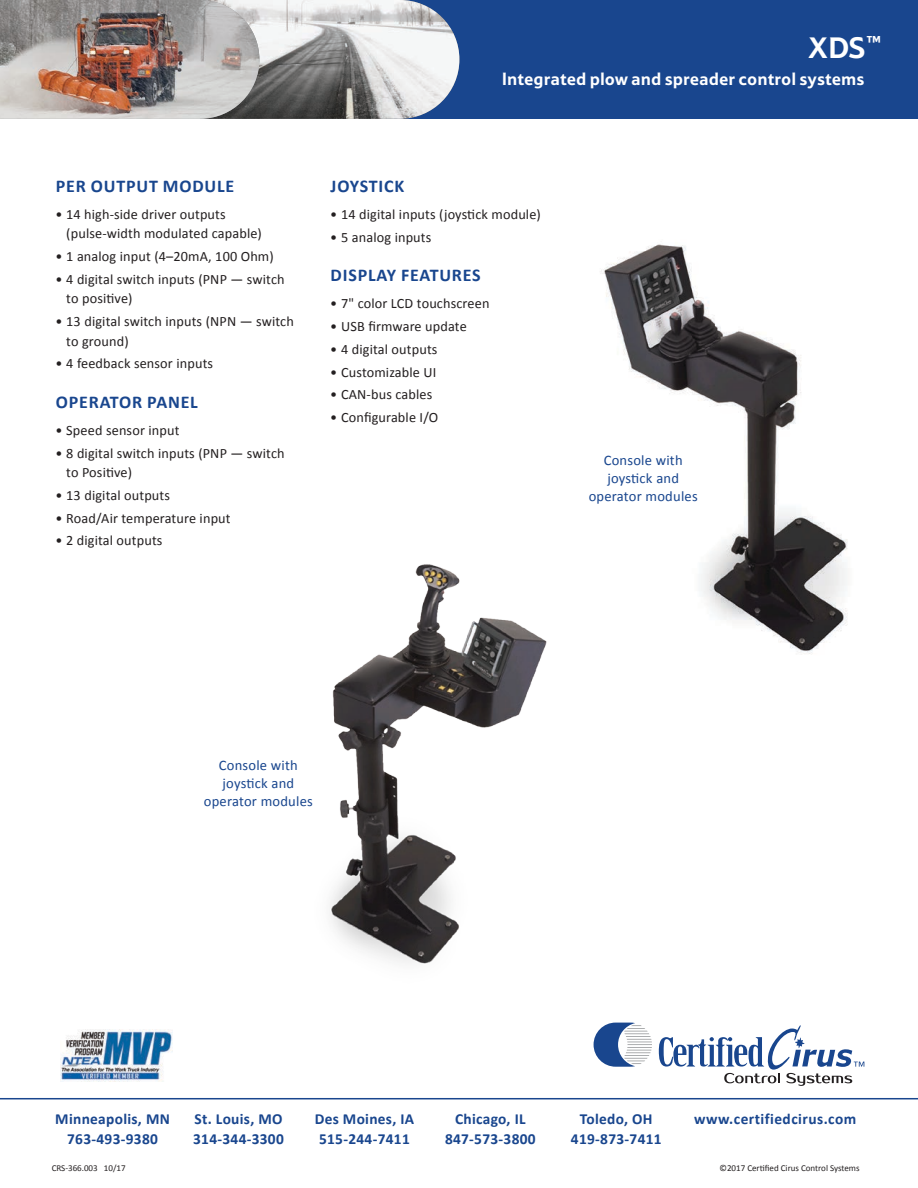
<style>
.page{position:relative;width:918px;height:1188px;background:#fff}
.page>*{position:absolute;margin:0;border:0;box-sizing:border-box;transform-origin:0 0}
.t1{font:700 30px "Tesco";color:#fff}
.subhead{font:700 18px "Calibri";letter-spacing:.045em;color:#19468e}
.t2{font:700 18px "Tesco";color:#fff}
.t3{font:700 15.3px/19.2px "Calibri";letter-spacing:.02em;color:#19468e;text-align:center}
.t4{font:14.55px/18px "Calibri";letter-spacing:.015em;color:#19468e;text-align:center}
.bullets{font:14.25px/19.5px "Calibri";letter-spacing:.01em;color:#231f20}
.t5{font:9px "Calibri";color:#231f20}
</style>
<div class="page">
<img style="left:600px;top:244px;width:248px;height:410px">
<img style="left:330px;top:564px;width:217px;height:400px">
<div style="left:387px;top:0;width:531px;height:119px;background:#19468e"></div>
<svg style="left:259px;top:0;width:200px;height:119px"></svg>
<img style="left:0;top:0;width:259px;height:119px">
<img style="left:60px;top:1030px;width:113px;height:51px">
<hr style="left:0;top:1098px;width:918px;height:1px;background:#19468e">
<svg style="left:594px;top:1023px;width:58px;height:44px"></svg>
<svg style="left:659px;top:1025px;width:205px;height:61px"></svg>
<p class="subhead" style="left:56px;top:174px;width:180px">PER OUTPUT MODULE</p>
<p class="bullets" style="left:66px;top:204px;width:197px;text-indent:-11px">• 14 high-side driver outputs (pulse-width modulated capable)</p>
<p class="bullets" style="left:55px;top:247px;width:220px">• 1 analog input (4–20mA, 100 Ohm)</p>
<p class="bullets" style="left:66px;top:269px;width:220px;text-indent:-11px">• 4 digital switch inputs (PNP — switch to positive)</p>
<p class="bullets" style="left:66px;top:312px;width:229px;text-indent:-11px">• 13 digital switch inputs (NPN — switch to ground)</p>
<p class="bullets" style="left:55px;top:354px;width:159px">• 4 feedback sensor inputs</p>
<p class="subhead" style="left:56px;top:390px;width:144px">OPERATOR PANEL</p>
<p class="bullets" style="left:55px;top:421px;width:126px">• Speed sensor input</p>
<p class="bullets" style="left:66px;top:443px;width:220px;text-indent:-11px">• 8 digital switch inputs (PNP — switch to Positive)</p>
<p class="bullets" style="left:55px;top:486px;width:116px">• 13 digital outputs</p>
<p class="bullets" style="left:55px;top:508px;width:177px">• Road/Air temperature input</p>
<p class="bullets" style="left:55px;top:531px;width:109px">• 2 digital outputs</p>
<p class="t1" style="left:808px;top:30px;width:74px">XDS<sup>™</sup></p>
<p class="t2" style="left:502px;top:68px;width:365px">Integrated plow and spreader control systems</p>
<p class="subhead" style="left:331px;top:174px;width:75px">JOYSTICK</p>
<p class="bullets" style="left:330px;top:204px;width:212px">• 14 digital inputs (joystick module)</p>
<p class="bullets" style="left:330px;top:227px;width:103px">• 5 analog inputs</p>
<p class="subhead" style="left:331px;top:264px;width:152px">DISPLAY FEATURES</p>
<p class="bullets" style="left:330px;top:294px;width:161px">• 7" color LCD touchscreen</p>
<p class="bullets" style="left:330px;top:317px;width:138px">• USB firmware update</p>
<p class="bullets" style="left:330px;top:339px;width:109px">• 4 digital outputs</p>
<p class="bullets" style="left:330px;top:362px;width:108px">• Customizable UI</p>
<p class="bullets" style="left:330px;top:385px;width:103px">• CAN-bus cables</p>
<p class="bullets" style="left:330px;top:408px;width:110px">• Configurable I/O</p>
<p class="t4" style="left:589px;top:451px;width:111px">Console with joystick and operator modules</p>
<p class="t4" style="left:204px;top:756px;width:111px">Console with joystick and operator modules</p>
<p class="t3" style="left:55px;top:1110px;width:116px">Minneapolis, MN<br>763-493-9380</p>
<p class="t3" style="left:193px;top:1110px;width:92px;text-align:left">St. Louis, MO<br>314-344-3300</p>
<p class="t3" style="left:315px;top:1110px;width:101px;text-align:left">Des Moines, IA<br>515-244-7411</p>
<p class="t3" style="left:445px;top:1110px;width:92px">Chicago, IL<br>847-573-3800</p>
<p class="t3" style="left:571px;top:1110px;width:92px">Toledo, OH<br>419-873-7411</p>
<p class="t3" style="left:694px;top:1110px;width:164px">www.certifiedcirus.com</p>
<p class="t5" style="left:52px;top:1162px;width:75px">CRS-366.003 10/17</p>
<p class="t5" style="left:720px;top:1162px;width:142px">©2017 Certified Cirus Control Systems</p>
</div>
